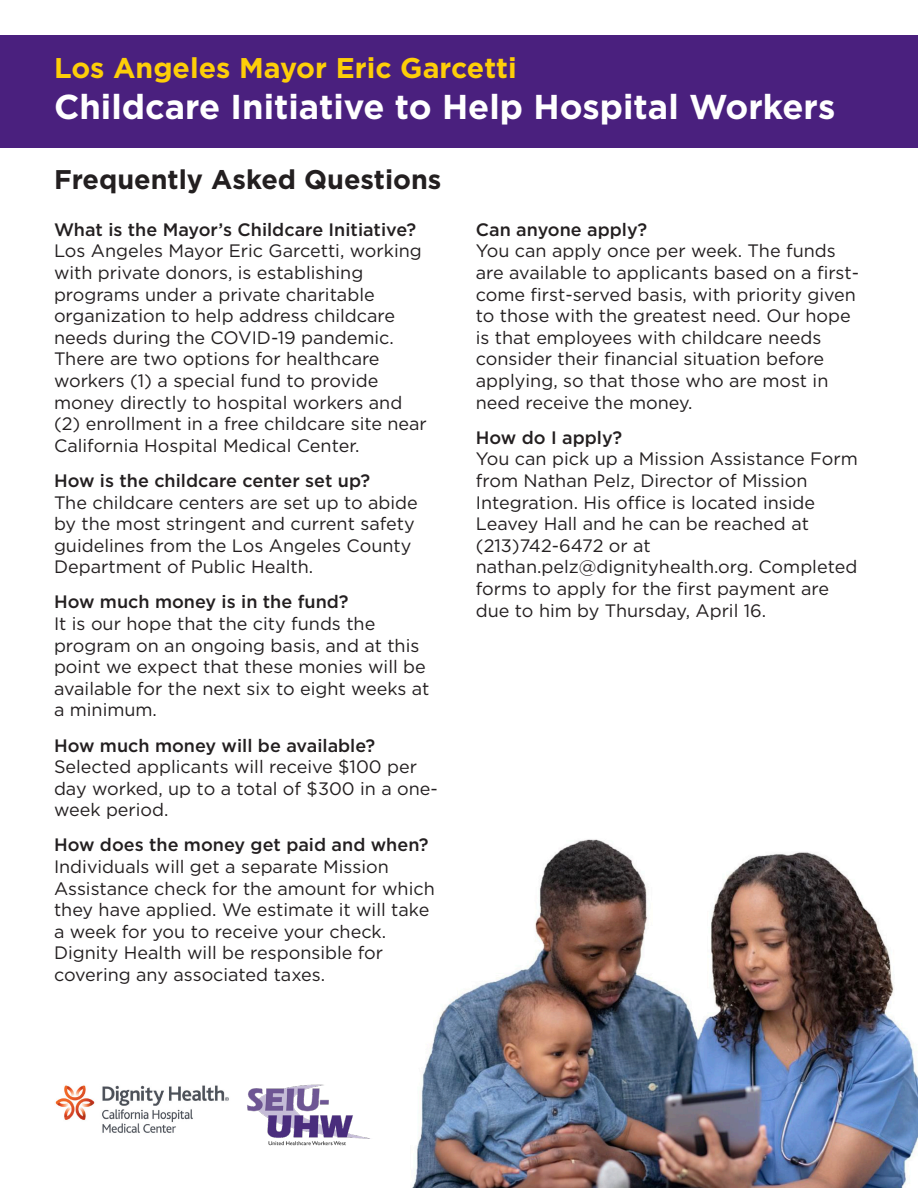
<style>
.page{position:relative;width:918px;height:1188px;background:#fff}
.page>*{position:absolute;margin:0;border:0;box-sizing:border-box;transform-origin:0 0}
.t1{font:700 34.5px "Gotham";color:#fff}
.t2{font:700 28.5px "Gotham";color:#fece08}
.t3{font:700 27px "Gotham";color:#231f20}
.t4{font:18px/21.6px "Gotham";color:#231f20}
.t5{font:500 18px "Gotham";color:#231f20}
</style>
<div class="page">
<img style="left:412px;top:839px;width:506px;height:349px">
<div style="left:0;top:35px;width:918px;height:113px;background:#4a207e"></div>
<img style="left:55px;top:1085px;width:174px;height:48px">
<img style="left:247px;top:1084px;width:124px;height:62px">
<p class="t2" style="left:54px;top:49px;width:464px">Los Angeles Mayor Eric Garcetti</p>
<p class="t1" style="left:54px;top:84px;width:783px">Childcare Initiative to Help Hospital Workers</p>
<p class="t3" style="left:54px;top:162px;width:389px">Frequently Asked Questions</p>
<p class="t5" style="left:54px;top:218px;width:364px">What is the Mayor’s Childcare Initiative?</p>
<p class="t4" style="left:54px;top:240px;width:374px">Los Angeles Mayor Eric Garcetti, working with private donors, is establishing programs under a private charitable organization to help address childcare needs during the COVID-19 pandemic.<br>There are two options for healthcare workers (1) a special fund to provide money directly to hospital workers and (2) enrollment in a free childcare site near California Hospital Medical Center.</p>
<p class="t5" style="left:54px;top:469px;width:318px">How is the childcare center set up?</p>
<p class="t4" style="left:54px;top:491px;width:365px">The childcare centers are set up to abide by the most stringent and current safety guidelines from the Los Angeles County Department of Public Health.</p>
<p class="t5" style="left:54px;top:590px;width:296px">How much money is in the fund?</p>
<p class="t4" style="left:54px;top:613px;width:377px">It is our hope that the city funds the program on an ongoing basis, and at this point we expect that these monies will be available for the next six to eight weeks at a minimum.</p>
<p class="t5" style="left:54px;top:733px;width:323px">How much money will be available?</p>
<p class="t4" style="left:54px;top:756px;width:385px">Selected applicants will receive $100 per day worked, up to a total of $300 in a one&shy;week period.</p>
<p class="t5" style="left:54px;top:833px;width:376px">How does the money get paid and when?</p>
<p class="t4" style="left:54px;top:856px;width:382px">Individuals will get a separate Mission Assistance check for the amount for which they have applied. We estimate it will take a week for you to receive your check.<br>Dignity Health will be responsible for covering any associated taxes.</p>
<p class="t5" style="left:476px;top:218px;width:173px">Can anyone apply?</p>
<p class="t4" style="left:476px;top:240px;width:385px">You can apply once per week. The funds are available to applicants based on a first&shy;come first-served basis, with priority given to those with the greatest need. Our hope is that employees with childcare needs consider their financial situation before applying, so that those who are most in need receive the money.</p>
<p class="t5" style="left:476px;top:426px;width:148px">How do I apply?</p>
<p class="t4" style="left:476px;top:448px;width:383px">You can pick up a Mission Assistance Form from Nathan Pelz, Director of Mission Integration. His office is located inside Leavey Hall and he can be reached at (213)742-6472 or at</p>
<p class="t4" style="left:476px;top:556px;width:383px">nathan.pelz@dignityhealth.org. Completed</p>
<p class="t4" style="left:476px;top:577px;width:355px">forms to apply for the first payment are due to him by Thursday, April 16.</p>
</div>
